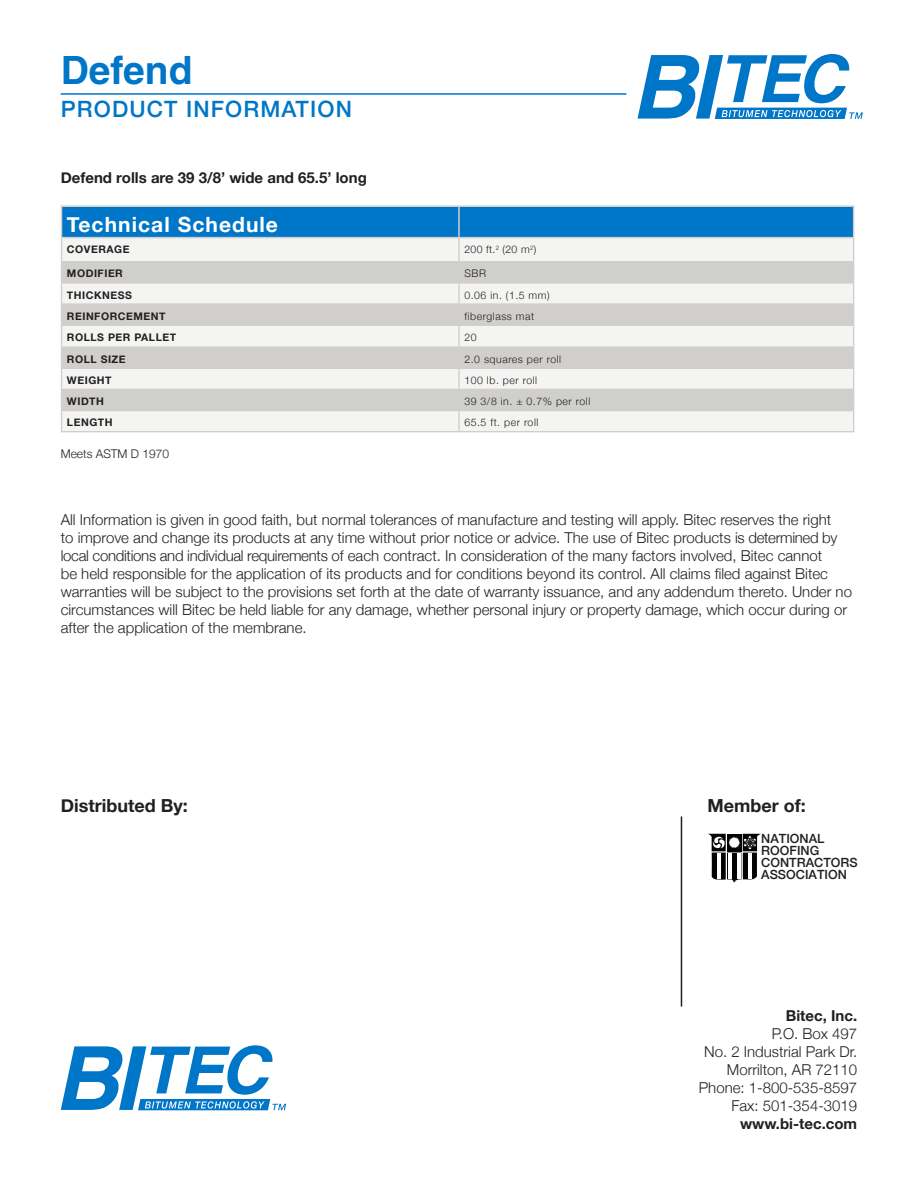
<style>
.page{position:relative;width:918px;height:1188px;background:#fff}
.page>*{position:absolute;margin:0;border:0;box-sizing:border-box;transform-origin:0 0}
.t1{font:700 39px "Helvetica";color:#0076c8}
.t2{font:500 22.5px "Helvetica Neue";letter-spacing:.05em;color:#0076c8}
.t3{font:700 21px "Helvetica Neue";letter-spacing:.05em;color:#fff}
.t4{font:700 18px "Helvetica Neue";color:#231f20}
.t5{font:300 15px/18px "Helvetica Neue";color:#231f20;text-align:right}
.t6{font:700 15px "Helvetica Neue";color:#231f20}
.t7{font:500 12.75px/11.9px "Helvetica Neue";color:#231f20}
.t8{font:300 12px "Helvetica Neue";color:#231f20}
.t9{font:300 10.5px "Helvetica Neue";letter-spacing:.05em;color:#231f20}
.Body_text{font:700 10.5px "Helvetica Neue";letter-spacing:.05em;color:#231f20}
</style>
<div class="page">
<svg style="left:638px;top:54px;width:225px;height:65px"></svg>
<hr style="left:61px;top:93px;width:565px;height:2px;background:#0076c8">
<svg style="left:61px;top:1045px;width:225px;height:65px"></svg>
<svg style="left:61px;top:207px;width:793px;height:224px"></svg>
<hr style="left:61px;top:431px;width:398px;height:1px;background:#d1cfcd">
<hr style="left:459px;top:431px;width:395px;height:1px;background:#d1cfcd">
<hr style="left:61px;top:205px;width:398px;height:2px;background:#d1cfcd">
<hr style="left:61px;top:207px;width:1px;height:30px;background:#d1cfcd">
<hr style="left:459px;top:205px;width:395px;height:2px;background:#d1cfcd">
<hr style="left:458px;top:207px;width:2px;height:30px;background:#d1cfcd">
<hr style="left:853px;top:207px;width:1px;height:30px;background:#d1cfcd">
<hr style="left:61px;top:237px;width:398px;height:1px;background:#d1cfcd">
<hr style="left:459px;top:237px;width:395px;height:1px;background:#d1cfcd">
<svg style="left:708px;top:834px;width:53px;height:49px"></svg>
<hr style="left:681px;top:816px;width:1px;height:191px;background:#231f20">
<p class="t1" style="left:61px;top:47px;width:133px">Defend</p>
<p class="t2" style="left:61px;top:91px;width:293px">PRODUCT INFORMATION</p>
<p class="t6" style="left:61px;top:169px;width:308px">Defend rolls are 39 3/8’ wide and 65.5’ long</p>
<p class="t3" style="left:67px;top:212px;width:213px">Technical Schedule</p>
<p class="Body_text" style="left:67px;top:243px;width:64px">COVERAGE</p>
<p class="t9" style="left:464px;top:243px;width:73px">200 ft.<sup>2</sup> (20 m<sup>2</sup>)</p>
<p class="Body_text" style="left:67px;top:267px;width:57px">MODIFIER</p>
<p class="t9" style="left:464px;top:267px;width:23px">SBR</p>
<p class="Body_text" style="left:67px;top:288px;width:67px">THICKNESS</p>
<p class="t9" style="left:464px;top:288px;width:87px">0.06 in. (1.5 mm)</p>
<p class="Body_text" style="left:67px;top:310px;width:100px">REINFORCEMENT</p>
<p class="t9" style="left:464px;top:310px;width:71px">fiberglass mat</p>
<p class="Body_text" style="left:67px;top:331px;width:111px">ROLLS PER PALLET</p>
<p class="t9" style="left:464px;top:331px;width:14px">20</p>
<p class="Body_text" style="left:67px;top:353px;width:60px">ROLL SIZE</p>
<p class="t9" style="left:464px;top:353px;width:98px">2.0 squares per roll</p>
<p class="Body_text" style="left:67px;top:374px;width:46px">WEIGHT</p>
<p class="t9" style="left:464px;top:374px;width:74px">100 lb. per roll</p>
<p class="Body_text" style="left:67px;top:395px;width:39px">WIDTH</p>
<p class="t9" style="left:464px;top:395px;width:127px">39 3/8 in. ± 0.7% per roll</p>
<p class="Body_text" style="left:67px;top:416px;width:47px">LENGTH</p>
<p class="t9" style="left:464px;top:416px;width:75px">65.5 ft. per roll</p>
<p class="t8" style="left:61px;top:446px;width:110px">Meets ASTM D 1970</p>
<p class="t5" style="left:61px;top:510px;width:793px;text-align:left">All Information is given in good faith, but normal tolerances of manufacture and testing will apply. Bitec reserves the right<br>to improve and change its products at any time without prior notice or advice. The use of Bitec products is determined by local conditions and individual requirements of each contract. In consideration of the many factors involved, Bitec cannot<br>be held responsible for the application of its products and for conditions beyond its control. All claims filed against Bitec warranties will be subject to the provisions set forth at the date of warranty issuance, and any addendum thereto. Under no circumstances will Bitec be held liable for any damage, whether personal injury or property damage, which occur during or after the application of the membrane.</p>
<p class="t4" style="left:61px;top:795px;width:128px">Distributed By:</p>
<p class="t4" style="left:707px;top:795px;width:100px">Member of:</p>
<p class="t7" style="left:761px;top:832px;width:98px">NATIONAL<br>ROOFING<br>CONTRACTORS<br>ASSOCIATION</p>
<p class="t6" style="left:786px;top:1007px;width:73px">Bitec, Inc.</p>
<p class="t5" style="left:699px;top:1025px;width:160px">P.O. Box 497<br>No. 2 Industrial Park Dr.<br>Morrilton, AR 72110<br>Phone: 1-800-535-8597<br>Fax: 501-354-3019</p>
<p class="t6" style="left:740px;top:1115px;width:119px">www.bi-tec.com</p>
</div>
